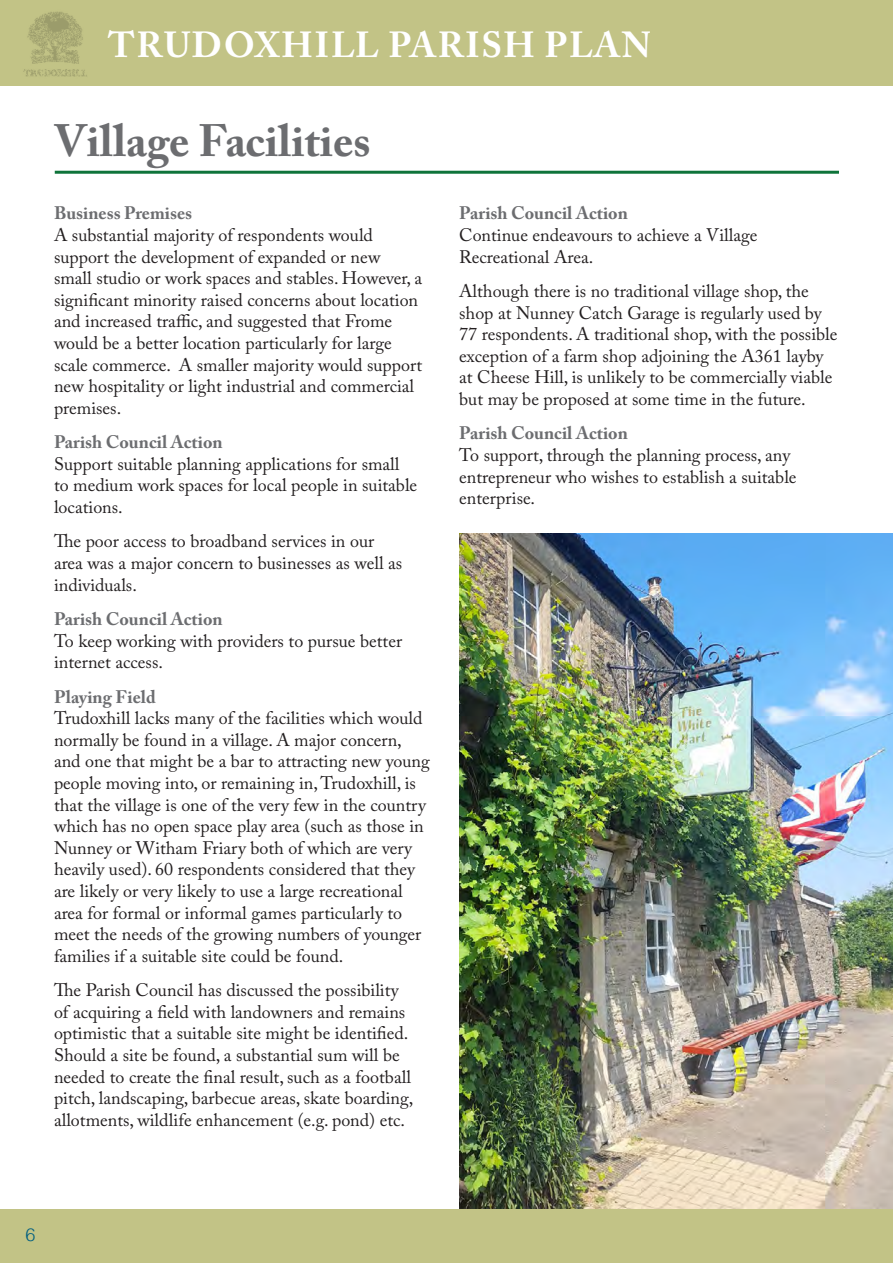
<style>
.page{position:relative;width:893px;height:1263px;background:#fff}
.page>*{position:absolute;margin:0;border:0;box-sizing:border-box;transform-origin:0 0}
.t1{font:700 45px "Adobe Caslon Pro";color:#6c6d70}
.t2{font:700 36px "Adobe Caslon Pro";letter-spacing:.04em;color:#fff}
.t3{font:18px/21.6px "Adobe Caslon Pro";color:#231f20}
.t4{font:300 18px "Helvetica";color:#005e80}
.s1{font-weight:700;color:#6c6d70}
</style>
<div class="page">
<div style="left:0;top:0;width:893px;height:85px;background:#c2c386"></div>
<img style="left:23px;top:11px;width:64px;height:66px">
<div style="left:0;top:1210px;width:893px;height:53px;background:#c2c386"></div>
<hr style="left:55px;top:171px;width:784px;height:3px;background:#0e743a">
<img style="left:459px;top:534px;width:434px;height:675px">
<h2 class="t2" style="left:108px;top:24px;width:544px">TRUDOXHILL PARISH PLAN</h2>
<p class="t1" style="left:55px;top:114px;width:317px">Village Facilities</p>
<p class="t3" style="left:54px;top:202px;width:370px"><span class="s1">Business Premises<br></span>A substantial majority of respondents would support the development of expanded or new small studio or work spaces and stables. However, a significant minority raised concerns about location and increased traffic, and suggested that Frome would be a better location particularly for large scale commerce. A smaller majority would support new hospitality or light industrial and commercial premises.</p>
<p class="t3" style="left:54px;top:431px;width:365px"><span class="s1">Parish Council Action<br></span>Support suitable planning applications for small to medium work spaces for local people in suitable locations.</p>
<p class="t3" style="left:54px;top:530px;width:350px">The poor access to broadband services in our area was a major concern to businesses as well as individuals.</p>
<p class="t3" style="left:54px;top:608px;width:350px"><span class="s1">Parish Council Action<br></span>To keep working with providers to pursue better internet access.</p>
<p class="t3" style="left:54px;top:685px;width:377px"><span class="s1">Playing Field<br></span>Trudoxhill lacks many of the facilities which would normally be found in a village. A major concern, and one that might be a bar to attracting new young people moving into, or remaining in, Trudoxhill, is that the village is one of the very few in the country which has no open space play area (such as those in Nunney or Witham Friary both of which are very heavily used). 60 respondents considered that they are likely or very likely to use a large recreational area for formal or informal games particularly to meet the needs of the growing numbers of younger families if a suitable site could be found.</p>
<p class="t3" style="left:54px;top:979px;width:361px">The Parish Council has discussed the possibility of acquiring a field with landowners and remains optimistic that a suitable site might be identified.<br>Should a site be found, a substantial sum will be needed to create the final result, such as a football pitch, landscaping, barbecue areas, skate boarding, allotments, wildlife enhancement (e.g. pond) etc.</p>
<p class="t3" style="left:459px;top:202px;width:300px"><span class="s1">Parish Council Action<br></span>Continue endeavours to achieve a Village<br>Recreational Area.</p>
<p class="t3" style="left:459px;top:280px;width:380px">Although there is no traditional village shop, the shop at Nunney Catch Garage is regularly used by 77 respondents. A traditional shop, with the possible exception of a farm shop adjoining the A361 layby at Cheese Hill, is unlikely to be commercially viable but may be proposed at some time in the future.</p>
<p class="t3" style="left:459px;top:422px;width:339px"><span class="s1">Parish Council Action<br></span>To support, through the planning process, any entrepreneur who wishes to establish a suitable enterprise.</p>
<p class="t4" style="left:26px;top:1219px;width:12px">6</p>
</div>
